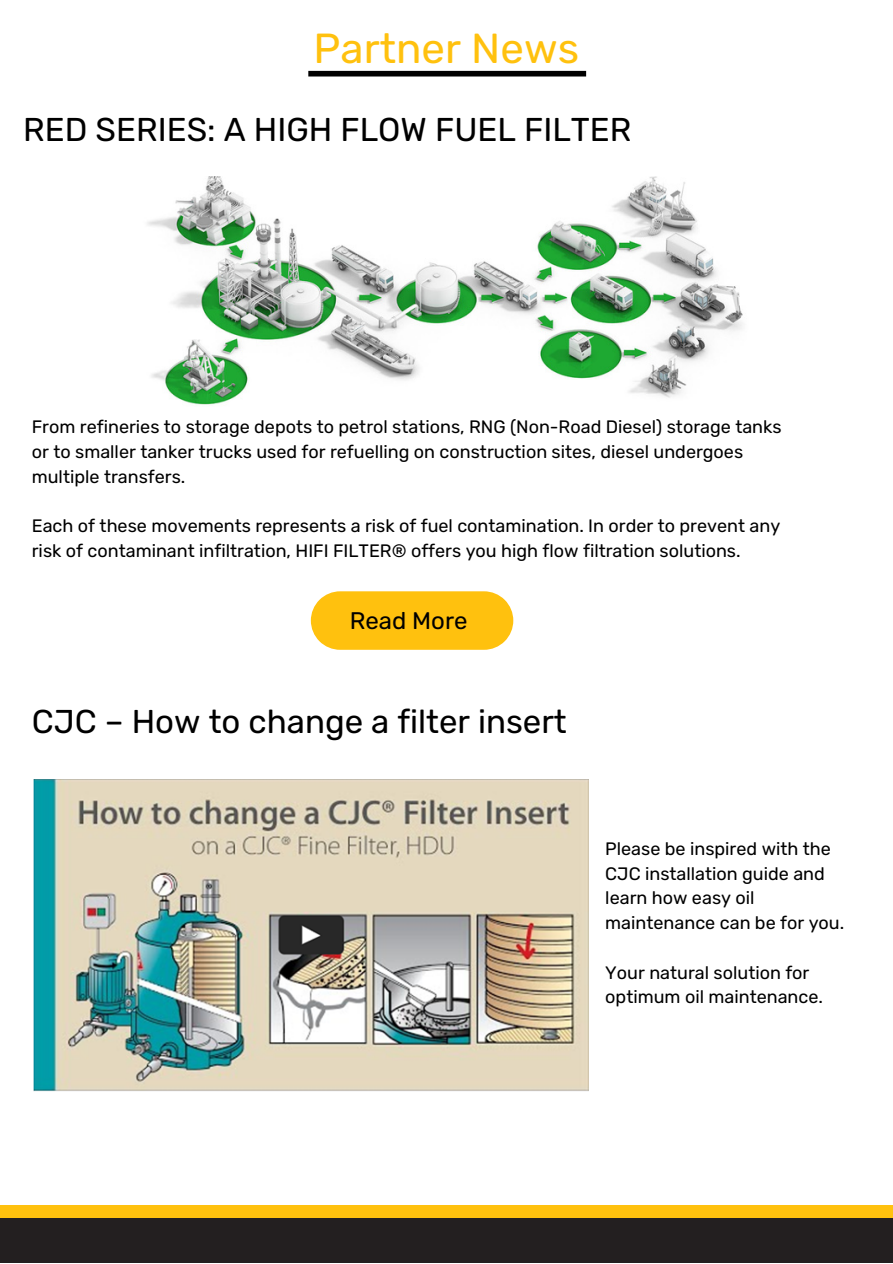
<style>
.page{position:relative;width:893px;height:1264px;background:#fff}
.page>*{position:absolute;margin:0;border:0;box-sizing:border-box;transform-origin:0 0}
.t1{font:42px "Rubik";color:#ffc10e}
.t2{font:33px "Rubik";color:#000}
.t3{font:24px "Rubik";color:#000}
.t4{font:18px/24.8px "Rubik";color:#000}
</style>
<div class="page">
<div style="left:0;top:1204px;width:892px;height:58px;background:#ffc10e"></div>
<div style="left:0;top:1217px;width:892px;height:45px;background:#231f20"></div>
<div style="left:308px;top:71px;width:278px;height:5px;background:#000"></div>
<svg style="left:311px;top:591px;width:202px;height:58px;background:#ffc41d"></svg>
<img style="left:147px;top:176px;width:596px;height:229px">
<img style="left:34px;top:779px;width:554px;height:312px">
<h1 class="t1" style="left:313px;top:24px;width:267px">Partner News</h1>
<h2 class="t2" style="left:23px;top:110px;width:609px">RED SERIES: A HIGH FLOW FUEL FILTER</h2>
<p class="t4" style="left:32px;top:414px;width:751px">From refineries to storage depots to petrol stations, RNG (Non-Road Diesel) storage tanks or to smaller tanker trucks used for refuelling on construction sites, diesel undergoes multiple transfers.</p>
<p class="t4" style="left:32px;top:513px;width:750px">Each of these movements represents a risk of fuel contamination. In order to prevent any risk of contaminant infiltration, HIFI FILTER® offers you high flow filtration solutions.</p>
<h3 class="t3" style="left:350px;top:606px;width:119px">Read More</h3>
<h2 class="t2" style="left:32px;top:702px;width:536px">CJC – How to change a filter insert</h2>
<p class="t4" style="left:605px;top:836px;width:240px">Please be inspired with the<br>CJC installation guide and learn how easy oil maintenance can be for you.</p>
<p class="t4" style="left:605px;top:960px;width:219px">Your natural solution for optimum oil maintenance.</p>
</div>
